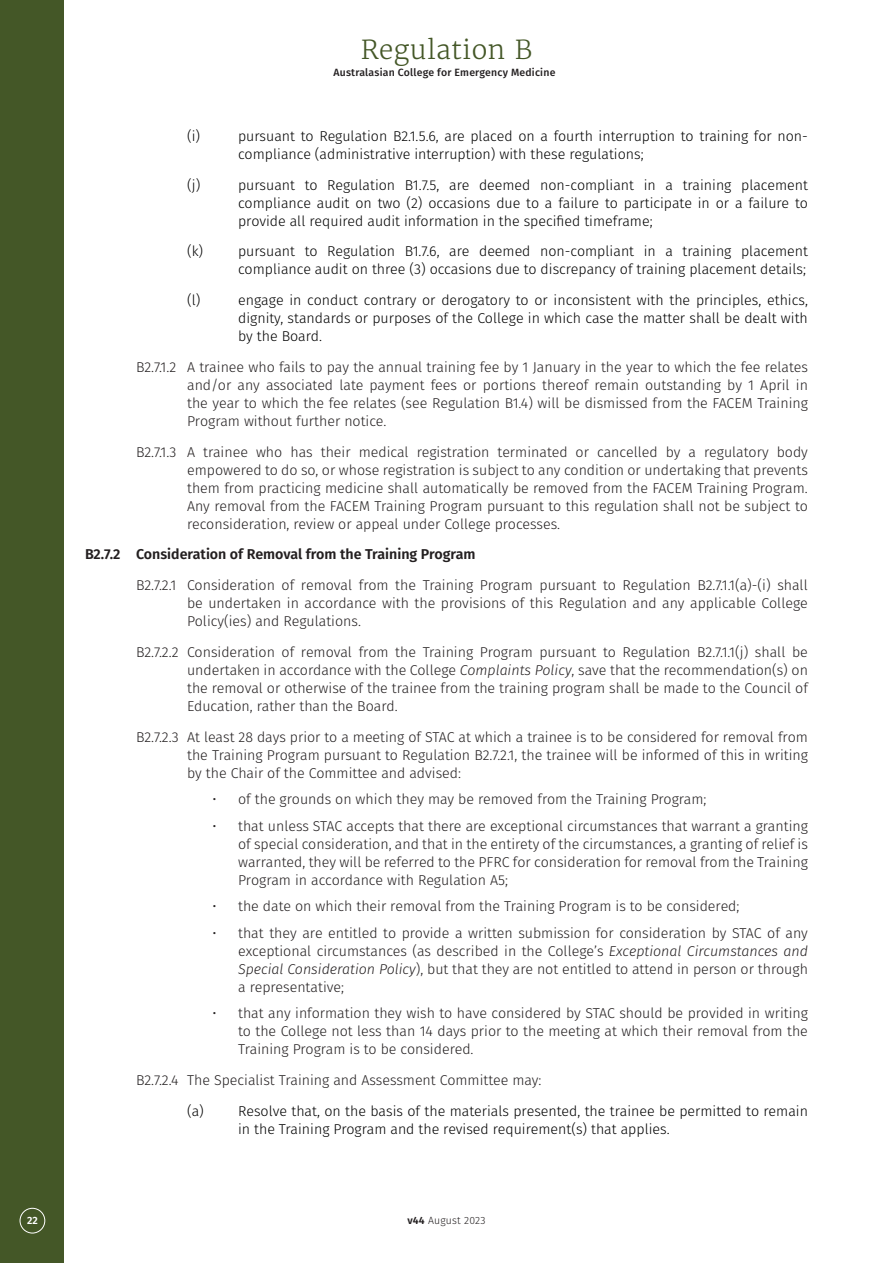
<style>
.page{position:relative;width:893px;height:1263px;background:#fff}
.page>*{position:absolute;margin:0;border:0;box-sizing:border-box;transform-origin:0 0}
.t1{font:300 26.1px "Merriweather";letter-spacing:.02em;color:#445727}
.Regulation_4_Body{font:300 14.25px/18px "Fira Sans";color:#231f20;text-align:justify}
.Regulation_4_Alpha{font:300 14.25px/18px "Fira Sans";color:#000}
.Regulation_3_Heading{font:600 14.25px "Fira Sans";color:#231f20}
.t2{font:500 10.5px "Fira Sans";letter-spacing:.02em;color:#231f20}
.t3{font:300 10.5px "Fira Sans";letter-spacing:.02em;color:#231f20}
.t4{font:600 10.5px "Fira Sans";color:#fff}
.s1{font-style:italic}
.s2{font-weight:600}
</style>
<div class="page">
<div style="left:0;top:0;width:64px;height:1263px;background:#445727"></div>
<div style="left:20px;top:1208px;width:25px;height:25px;border:1px solid #fff;border-radius:50%"></div>
<h1 class="t1" style="left:361px;top:34px;width:173px">Regulation B</h1>
<p class="t2" style="left:333px;top:63px;width:223px">Australasian College for Emergency Medicine</p>
<p class="Regulation_4_Alpha" style="left:187px;top:127px;width:15px">(i)</p>
<p class="Regulation_4_Alpha" style="left:238px;top:127px;width:571px">pursuant to Regulation B2.1.5.6, are placed on a fourth interruption to training for non&shy;compliance (administrative interruption) with these regulations;</p>
<p class="Regulation_4_Alpha" style="left:187px;top:176px;width:15px">(j)</p>
<p class="Regulation_4_Alpha" style="left:238px;top:176px;width:571px;text-align:justify">pursuant to Regulation B1.7.5, are deemed non-compliant in a training placement compliance audit on two (2) occasions due to a failure to participate in or a failure to provide all required audit information in the specified timeframe;</p>
<p class="Regulation_4_Alpha" style="left:187px;top:242px;width:18px">(k)</p>
<p class="Regulation_4_Alpha" style="left:238px;top:242px;width:571px">pursuant to Regulation B1.7.6, are deemed non-compliant in a training placement compliance audit on three (3) occasions due to discrepancy of training placement details;</p>
<p class="Regulation_4_Alpha" style="left:187px;top:291px;width:15px">(l)</p>
<p class="Regulation_4_Alpha" style="left:238px;top:291px;width:571px;text-align:justify">engage in conduct contrary or derogatory to or inconsistent with the principles, ethics, dignity, standards or purposes of the College in which case the matter shall be dealt with by the Board.</p>
<p class="Regulation_4_Body" style="left:187px;top:358px;width:622px;text-indent:-51px">B2.7.1.2 A trainee who fails to pay the annual training fee by 1 January in the year to which the fee relates and/or any associated late payment fees or portions thereof remain outstanding by 1 April in the year to which the fee relates (see Regulation B1.4) will be dismissed from the FACEM Training Program without further notice.</p>
<p class="Regulation_4_Body" style="left:187px;top:443px;width:622px;text-indent:-51px">B2.7.1.3 A trainee who has their medical registration terminated or cancelled by a regulatory body empowered to do so, or whose registration is subject to any condition or undertaking that prevents them from practicing medicine shall automatically be removed from the FACEM Training Program.<br>Any removal from the FACEM Training Program pursuant to this regulation shall not be subject to reconsideration, review or appeal under College processes.</p>
<p class="Regulation_3_Heading" style="left:85px;top:543px;width:392px">B2.7.2 Consideration of Removal from the Training Program</p>
<p class="Regulation_4_Body" style="left:187px;top:576px;width:622px;text-indent:-51px">B2.7.2.1 Consideration of removal from the Training Program pursuant to Regulation B2.7.1.1(a)-(i) shall be undertaken in accordance with the provisions of this Regulation and any applicable College Policy(ies) and Regulations.</p>
<p class="Regulation_4_Body" style="left:187px;top:643px;width:622px;text-indent:-51px">B2.7.2.2 Consideration of removal from the Training Program pursuant to Regulation B2.7.1.1(j) shall be undertaken in accordance with the College <span class="s1">Complaints Policy</span>, save that the recommendation(s) on the removal or otherwise of the trainee from the training program shall be made to the Council of Education, rather than the Board.</p>
<p class="Regulation_4_Body" style="left:187px;top:728px;width:622px;text-indent:-51px">B2.7.2.3 At least 28 days prior to a meeting of STAC at which a trainee is to be considered for removal from the Training Program pursuant to Regulation B2.7.2.1, the trainee will be informed of this in writing by the Chair of the Committee and advised:</p>
<p class="Regulation_4_Body" style="left:213px;top:790px;width:495px">• of the grounds on which they may be removed from the Training Program;</p>
<p class="Regulation_4_Body" style="left:238px;top:817px;width:571px;text-indent:-26px">• that unless STAC accepts that there are exceptional circumstances that warrant a granting of special consideration, and that in the entirety of the circumstances, a granting of relief is warranted, they will be referred to the PFRC for consideration for removal from the Training Program in accordance with Regulation A5;</p>
<p class="Regulation_4_Body" style="left:213px;top:897px;width:528px">• the date on which their removal from the Training Program is to be considered;</p>
<p class="Regulation_4_Body" style="left:238px;top:924px;width:571px;text-indent:-26px">• that they are entitled to provide a written submission for consideration by STAC of any exceptional circumstances (as described in the College’s <span class="s1">Exceptional Circumstances and Special Consideration Policy</span>), but that they are not entitled to attend in person or through a representative;</p>
<p class="Regulation_4_Body" style="left:238px;top:1004px;width:571px;text-indent:-26px">• that any information they wish to have considered by STAC should be provided in writing to the College not less than 14 days prior to the meeting at which their removal from the Training Program is to be considered.</p>
<p class="Regulation_4_Body" style="left:136px;top:1071px;width:407px">B2.7.2.4 The Specialist Training and Assessment Committee may:</p>
<p class="Regulation_4_Alpha" style="left:187px;top:1102px;width:18px">(a)</p>
<p class="Regulation_4_Alpha" style="left:238px;top:1102px;width:571px">Resolve that, on the basis of the materials presented, the trainee be permitted to remain in the Training Program and the revised requirement(s) that applies.</p>
<p class="t4" style="left:27px;top:1212px;width:12px">22</p>
<p class="t3" style="left:407px;top:1213px;width:80px"><span class="s2">v44</span> August 2023</p>
</div>
